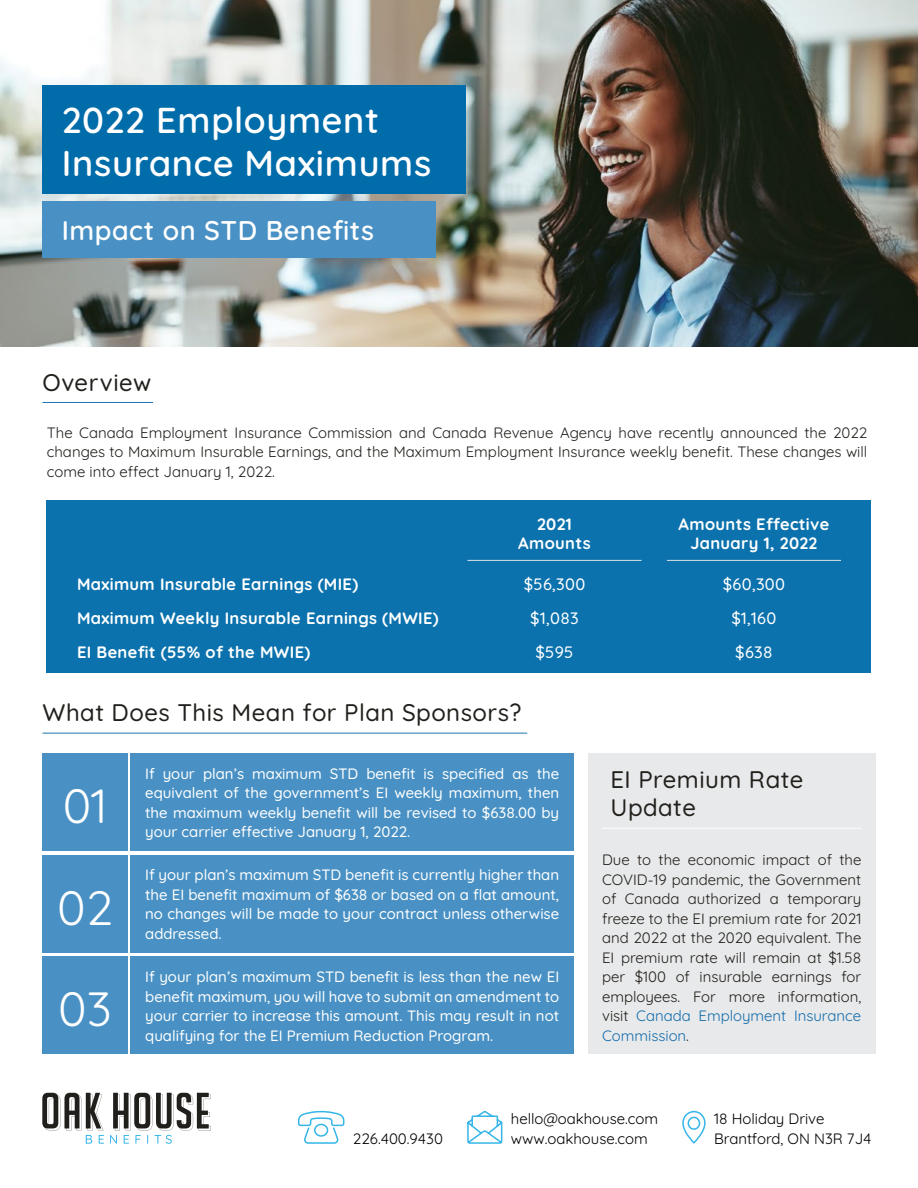
<style>
.page{position:relative;width:918px;height:1188px;background:#fff}
.page>*{position:absolute;margin:0;border:0;box-sizing:border-box;transform-origin:0 0}
.t1{font:48px "Quicksand";color:#fff}
.t2{font:600 36px/43.2px "Quicksand";letter-spacing:.02em;color:#fff}
.t3{font:600 27px "Quicksand";letter-spacing:.02em;color:#fff}
.t4{font:500 24px/28.8px "Quicksand";letter-spacing:.02em;color:#22201c}
.t5{font:700 16.5px/34px "Quicksand";letter-spacing:.02em;color:#fff;text-align:center}
.t6{font:500 16.5px "Quicksand";letter-spacing:.02em;color:#fff}
.t7{font:500 15px/19.5px "Quicksand";color:#fff;text-align:justify}
.t8{font:15px/19.5px "Quicksand";color:#22201c;text-align:justify}
.t9{font:15px/19.5px "Quicksand";color:#000}
.s1{color:#146dac}
</style>
<div class="page">
<img style="left:0;top:0;width:918px;height:347px">
<div style="left:131px;top:957px;width:443px;height:97px;background:#4991c4"></div>
<div style="left:43px;top:957px;width:85px;height:97px;background:#4991c4"></div>
<div style="left:43px;top:202px;width:393px;height:56px;background:#4991c4"></div>
<div style="left:43px;top:86px;width:423px;height:108px;background:#016caa"></div>
<div style="left:47px;top:501px;width:824px;height:172px;background:#0b72ad"></div>
<hr style="left:667px;top:560px;width:174px;height:1px;background:#e7e9ea">
<hr style="left:467px;top:560px;width:175px;height:1px;background:#e7e9ea">
<div style="left:588px;top:753px;width:287px;height:301px;background:#e7e9ea"></div>
<svg style="left:42px;top:1093px;width:62px;height:51px"></svg>
<svg style="left:110px;top:1093px;width:101px;height:51px"></svg>
<hr style="left:43px;top:402px;width:110px;height:1px;background:#146dac">
<hr style="left:43px;top:733px;width:484px;height:1px;background:#146dac">
<div style="left:131px;top:855px;width:443px;height:97px;background:#4991c4"></div>
<div style="left:43px;top:855px;width:85px;height:97px;background:#4991c4"></div>
<div style="left:131px;top:753px;width:443px;height:98px;background:#4991c4"></div>
<div style="left:43px;top:753px;width:85px;height:98px;background:#4991c4"></div>
<hr style="left:602px;top:828px;width:259px;height:1px;background:#fff">
<svg style="left:467px;top:1110px;width:36px;height:34px"></svg>
<svg style="left:297px;top:1110px;width:48px;height:34px"></svg>
<svg style="left:682px;top:1110px;width:24px;height:34px"></svg>
<h2 class="t2" style="left:62px;top:95px;width:371px">2022 Employment<br>Insurance Maximums</h2>
<h3 class="t3" style="left:62px;top:209px;width:314px">Impact on STD Benefits</h3>
<h3 class="t4" style="left:43px;top:365px;width:110px">Overview</h3>
<p class="t8" style="left:47px;top:421px;width:822px">The Canada Employment Insurance Commission and Canada Revenue Agency have recently announced the 2022 changes to Maximum Insurable Earnings, and the Maximum Employment Insurance weekly benefit. These changes will come into effect January 1, 2022.</p>
<p class="t5" style="left:77px;top:565px;width:363px;text-align:left">Maximum Insurable Earnings (MIE)<br>Maximum Weekly Insurable Earnings (MWIE)<br>EI Benefit (55% of the MWIE)</p>
<p class="t5" style="left:679px;top:512px;width:152px;line-height:19.8px">Amounts Effective<br>January 1, 2022</p>
<p class="t5" style="left:518px;top:512px;width:74px;line-height:19.8px">2021<br>Amounts</p>
<p class="t6" style="left:524px;top:571px;width:63px">$56,300</p>
<p class="t6" style="left:723px;top:571px;width:64px">$60,300</p>
<p class="t6" style="left:530px;top:605px;width:50px">$1,083</p>
<p class="t6" style="left:731px;top:605px;width:46px">$1,160</p>
<p class="t6" style="left:536px;top:639px;width:40px">$595</p>
<p class="t6" style="left:735px;top:639px;width:39px">$638</p>
<h3 class="t4" style="left:43px;top:696px;width:480px">What Does This Mean for Plan Sponsors?</h3>
<h1 class="t1" style="left:63px;top:769px;width:46px">01</h1>
<h1 class="t1" style="left:57px;top:870px;width:57px">02</h1>
<h1 class="t1" style="left:58px;top:972px;width:55px">03</h1>
<p class="t7" style="left:145px;top:762px;width:416px">If your plan’s maximum STD benefit is specified as the equivalent of the government’s EI weekly maximum, then the maximum weekly benefit will be revised to $638.00 by</p>
<p class="t7" style="left:145px;top:820px;width:267px">your carrier effective January 1, 2022.</p>
<p class="t7" style="left:145px;top:864px;width:416px">If your plan’s maximum STD benefit is currently higher than the EI benefit maximum of $638 or based on a flat amount, no changes will be made to your contract unless otherwise</p>
<p class="t7" style="left:145px;top:922px;width:78px">addressed.</p>
<p class="t7" style="left:145px;top:966px;width:416px">If your plan’s maximum STD benefit is less than the new EI benefit maximum, you will have to submit an amendment to your carrier to increase this amount. This may result in not qualifying for the EI Premium Reduction Program.</p>
<h3 class="t4" style="left:610px;top:762px;width:194px">EI Premium Rate<br>Update</h3>
<p class="t8" style="left:602px;top:849px;width:261px">Due to the economic impact of the COVID-19 pandemic, the Government of Canada authorized a temporary freeze to the EI premium rate for 2021 and 2022 at the 2020 equivalent. The EI premium rate will remain at $1.58 per $100 of insurable earnings for employees. For more information, visit <span class="s1">Canada Employment Insurance Commission</span>.</p>
<p class="t9" style="left:511px;top:1108px;width:149px">hello@oakhouse.com</p>
<p class="t9" style="left:353px;top:1127px;width:92px">226.400.9430</p>
<p class="t9" style="left:511px;top:1127px;width:138px">www.oakhouse.com</p>
<p class="t9" style="left:714px;top:1108px;width:159px">18 Holiday Drive<br>Brantford, ON N3R 7J4</p>
</div>
